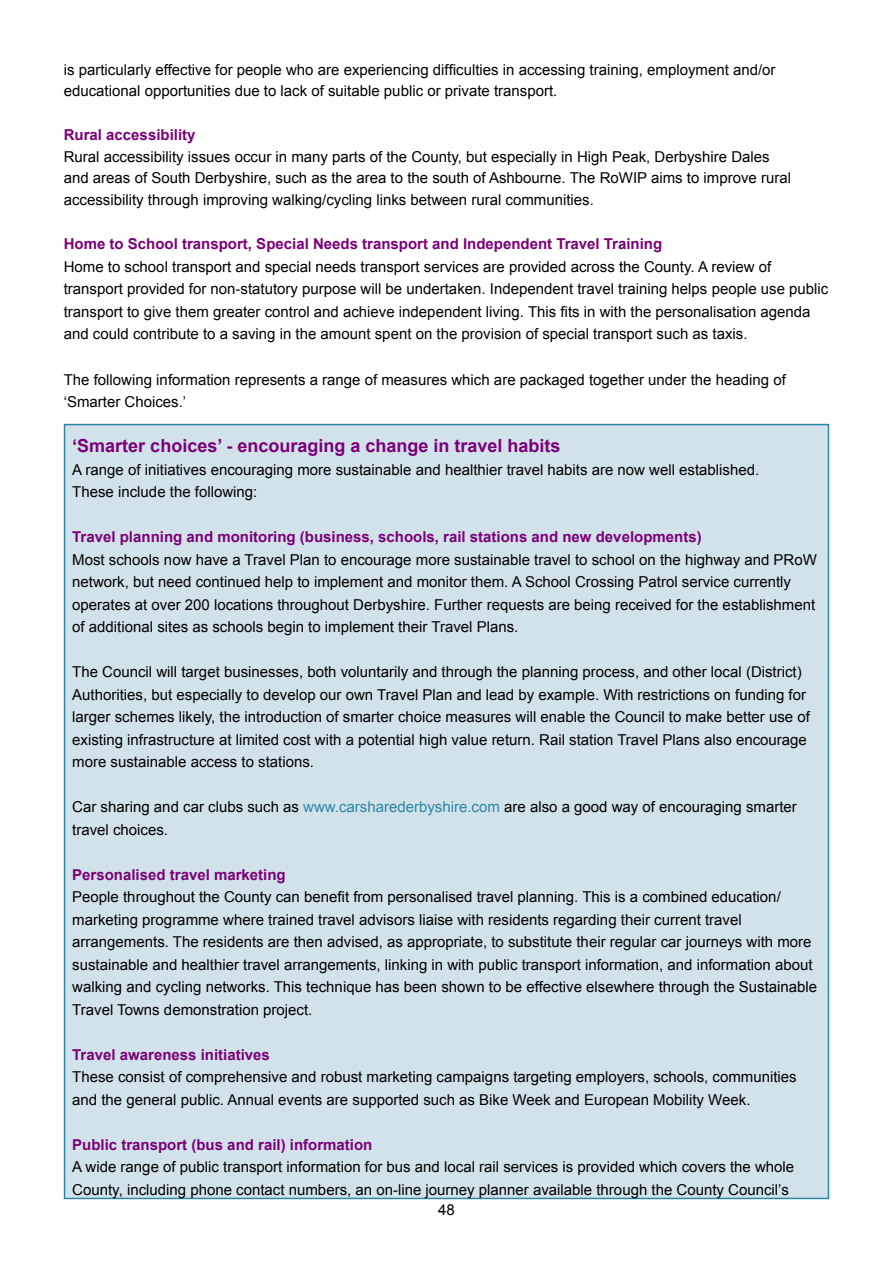
<style>
.page{position:relative;width:893px;height:1263px;background:#fff}
.page>*{position:absolute;margin:0;border:0;box-sizing:border-box;transform-origin:0 0}
.t1{font:700 18px "Arial";color:#7b0078}
.t2{font:15px/22.5px "Arial";color:#000}
.t3{font:700 15px "Arial";color:#7b0078}
.s1{color:#2d86a5}
</style>
<div class="page">
<div style="left:65px;top:425px;width:763px;height:773px;background:#d2e2ea"></div>
<p class="t2" style="left:64px;top:59px;width:713px;line-height:21.8px">is particularly effective for people who are experiencing difficulties in accessing training, employment and/or educational opportunities due to lack of suitable public or private transport.</p>
<p class="t3" style="left:64px;top:126px;width:133px">Rural accessibility</p>
<p class="t2" style="left:64px;top:146px;width:729px;line-height:21.8px">Rural accessibility issues occur in many parts of the County, but especially in High Peak, Derbyshire Dales and areas of South Derbyshire, such as the area to the south of Ashbourne. The RoWIP aims to improve rural accessibility through improving walking/cycling links between rural communities.</p>
<p class="t3" style="left:64px;top:236px;width:600px">Home to School transport, Special Needs transport and Independent Travel Training</p>
<p class="t2" style="left:64px;top:255px;width:766px">Home to school transport and special needs transport services are provided across the County. A review of transport provided for non-statutory purpose will be undertaken. Independent travel training helps people use public transport to give them greater control and achieve independent living. This fits in with the personalisation agenda and could contribute to a saving in the amount spent on the provision of special transport such as taxis.</p>
<p class="t2" style="left:64px;top:368px;width:724px">The following information represents a range of measures which are packaged together under the heading of ‘Smarter Choices.’</p>
<p class="t1" style="left:72px;top:436px;width:490px">‘Smarter choices’ - encouraging a change in travel habits</p>
<p class="t2" style="left:72px;top:458px;width:688px">A range of initiatives encouraging more sustainable and healthier travel habits are now well established.</p>
<p class="t2" style="left:72px;top:480px;width:187px">These include the following:</p>
<p class="t3" style="left:72px;top:528px;width:631px">Travel planning and monitoring (business, schools, rail stations and new developments)</p>
<p class="t2" style="left:72px;top:548px;width:746px">Most schools now have a Travel Plan to encourage more sustainable travel to school on the highway and PRoW network, but need continued help to implement and monitor them. A School Crossing Patrol service currently operates at over 200 locations throughout Derbyshire. Further requests are being received for the establishment of additional sites as schools begin to implement their Travel Plans.</p>
<p class="t2" style="left:72px;top:660px;width:739px">The Council will target businesses, both voluntarily and through the planning process, and other local (District)<br>Authorities, but especially to develop our own Travel Plan and lead by example. With restrictions on funding for larger schemes likely, the introduction of smarter choice measures will enable the Council to make better use of existing infrastructure at limited cost with a potential high value return. Rail station Travel Plans also encourage more sustainable access to stations.</p>
<p class="t2" style="left:72px;top:795px;width:726px">Car sharing and car clubs such as <span class="s1">www.carsharederbyshire.com</span> are also a good way of encouraging smarter travel choices.</p>
<p class="t3" style="left:72px;top:866px;width:215px">Personalised travel marketing</p>
<p class="t2" style="left:72px;top:885px;width:746px">People throughout the County can benefit from personalised travel planning. This is a combined education/ marketing programme where trained travel advisors liaise with residents regarding their current travel arrangements. The residents are then advised, as appropriate, to substitute their regular car journeys with more sustainable and healthier travel arrangements, linking in with public transport information, and information about walking and cycling networks. This technique has been shown to be effective elsewhere through the Sustainable Travel Towns demonstration project.</p>
<p class="t3" style="left:72px;top:1046px;width:199px">Travel awareness initiatives</p>
<p class="t2" style="left:72px;top:1065px;width:726px">These consist of comprehensive and robust marketing campaigns targeting employers, schools, communities and the general public. Annual events are supported such as Bike Week and European Mobility Week.</p>
<p class="t3" style="left:72px;top:1136px;width:302px">Public transport (bus and rail) information</p>
<p class="t2" style="left:72px;top:1155px;width:723px">A wide range of public transport information for bus and local rail services is provided which covers the whole<br>County, including phone contact numbers, an on-line journey planner available through the County Council’s</p>
<p class="t2" style="left:438px;top:1199px;width:18px">48</p>
</div>
